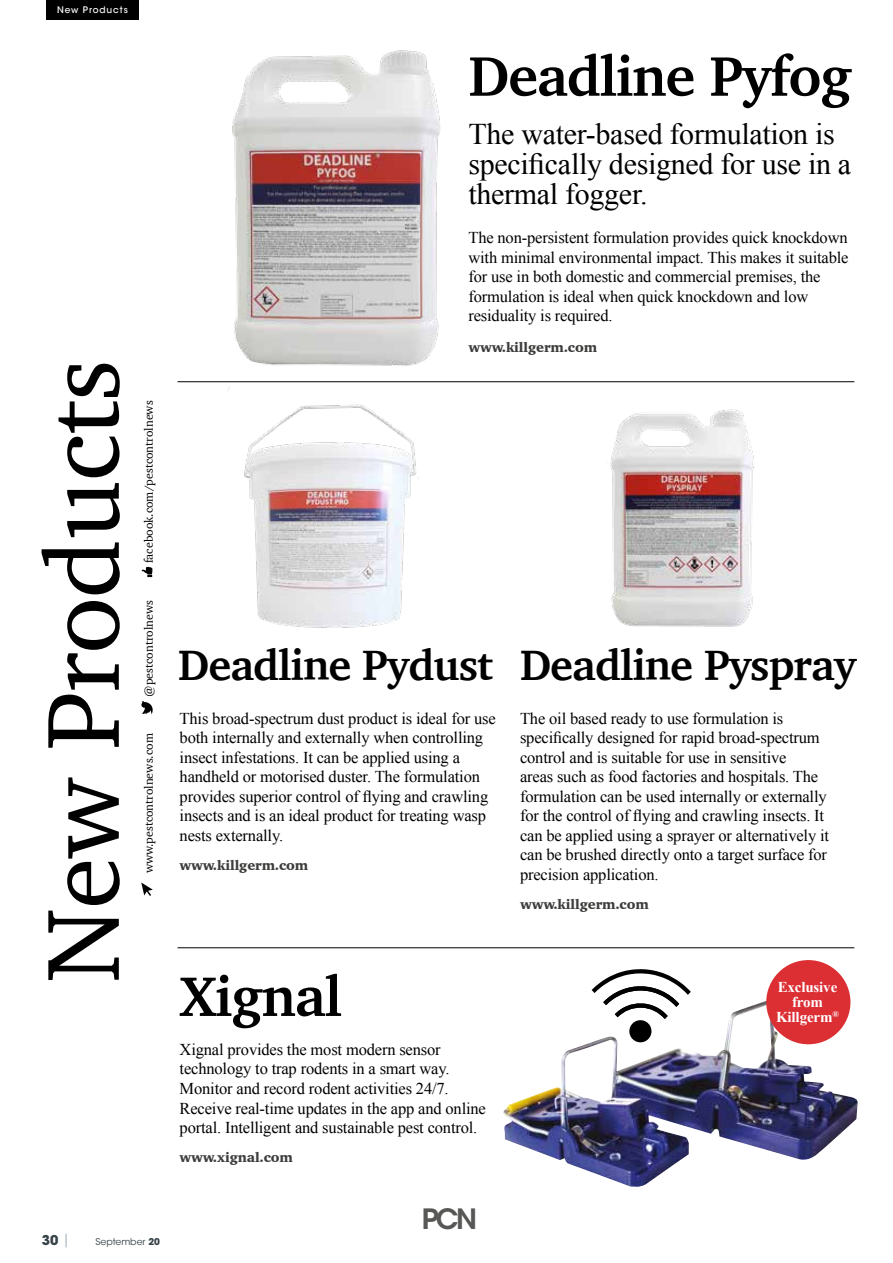
<style>
.page{position:relative;width:893px;height:1263px;background:#fff}
.page>*{position:absolute;margin:0;border:0;box-sizing:border-box;transform-origin:0 0}
.t1{font:105px "Charter";letter-spacing:-.01em;color:#000}
.t2{font:700 57px "Charter";letter-spacing:-.02em;color:#000}
.t3{font:700 43.5px "Charter";letter-spacing:-.02em;color:#000}
.t4{font:30px/30px "Times New Roman";letter-spacing:-.01em;color:#000}
.t5{font:600 27.75px "ITC Avant Garde Std";color:#575756}
.t6{font:16.5px/19.5px "Times New Roman";letter-spacing:-.01em;color:#000}
.t7{font:700 15px/15px "Times New Roman";letter-spacing:-.01em;color:#fff;text-align:center}
.t8{font:900 13.5px "Charter";letter-spacing:-.01em;color:#3c3c3b}
.t9{font:700 13.5px "ITC Avant Garde Pro";color:#364248}
.t10{font:12px "Charter";color:#000}
.t11{font:9.3px "ITC Avant Garde Std";color:#364248}
.t12{font:500 9px "ITC Avant Garde Std";letter-spacing:.1em;color:#fff}
.s1{font-family:"ITC Avant Garde Std";font-weight:400;color:#a5b3bb}
.s2{font-family:"ITC Avant Garde Pro";font-weight:700}
</style>
<div class="page">
<div style="left:46px;top:0;width:93px;height:20px;background:#000"></div>
<svg style="left:141px;top:882px;width:12px;height:14px"></svg>
<svg style="left:141px;top:701px;width:12px;height:13px"></svg>
<svg style="left:142px;top:567px;width:10px;height:10px"></svg>
<hr style="left:177px;top:381px;width:677px;height:1px;background:#000">
<hr style="left:177px;top:947px;width:677px;height:1px;background:#000">
<img style="left:503px;top:1000px;width:355px;height:187px">
<img style="left:213px;top:50px;width:256px;height:338px">
<img style="left:228px;top:388px;width:189px;height:240px">
<img style="left:610px;top:409px;width:144px;height:218px">
<div style="left:766px;top:960px;width:84px;height:84px;background:#dc2f34;border-radius:50%"></div>
<svg style="left:592px;top:969px;width:99px;height:73px"></svg>
<p class="t12" style="left:57px;top:4px;width:72px">New Products</p>
<h1 class="t1" style="left:-8px;top:983px;width:625px;rotate:-90deg">New Products</h1>
<p class="t10" style="left:138px;top:563px;width:164px;rotate:-90deg">facebook.com/pestcontrolnews</p>
<p class="t10" style="left:138px;top:697px;width:98px;rotate:-90deg">@pestcontrolnews</p>
<p class="t10" style="left:138px;top:873px;width:142px;rotate:-90deg">www.pestcontrolnews.com</p>
<p class="t9" style="left:42px;top:1231px;width:30px">30 <span class="s1">|</span></p>
<p class="t11" style="left:95px;top:1236px;width:66px">September <span class="s2">20</span></p>
<h2 class="t2" style="left:468px;top:27px;width:385px">Deadline Pyfog</h2>
<h3 class="t4" style="left:468px;top:119px;width:384px">The water-based formulation is specifically designed for use in a thermal fogger.</h3>
<p class="t6" style="left:468px;top:228px;width:382px">The non-persistent formulation provides quick knockdown with minimal environmental impact. This makes it suitable for use in both domestic and commercial premises, the formulation is ideal when quick knockdown and low residuality is required.</p>
<p class="t8" style="left:468px;top:339px;width:130px">www.killgerm.com</p>
<h3 class="t3" style="left:178px;top:627px;width:316px">Deadline Pydust</h3>
<p class="t6" style="left:180px;top:708px;width:318px">This broad-spectrum dust product is ideal for use both internally and externally when controlling insect infestations. It can be applied using a handheld or motorised duster. The formulation provides superior control of flying and crawling insects and is an ideal product for treating wasp nests externally.</p>
<p class="t8" style="left:180px;top:856px;width:130px">www.killgerm.com</p>
<h3 class="t3" style="left:520px;top:627px;width:338px">Deadline Pyspray</h3>
<p class="t6" style="left:520px;top:708px;width:311px">The oil based ready to use formulation is specifically designed for rapid broad-spectrum control and is suitable for use in sensitive<br>areas such as food factories and hospitals. The formulation can be used internally or externally for the control of flying and crawling insects. It can be applied using a sprayer or alternatively it can be brushed directly onto a target surface for precision application.</p>
<p class="t8" style="left:520px;top:895px;width:130px">www.killgerm.com</p>
<h2 class="t2" style="left:180px;top:947px;width:164px">Xignal</h2>
<p class="t6" style="left:180px;top:1039px;width:308px">Xignal provides the most modern sensor technology to trap rodents in a smart way.<br>Monitor and record rodent activities 24/7.<br>Receive real-time updates in the app and online portal. Intelligent and sustainable pest control.</p>
<p class="t8" style="left:180px;top:1149px;width:115px">www.xignal.com</p>
<h3 class="t5" style="left:422px;top:1201px;width:57px">PCN</h3>
<p class="t7" style="left:776px;top:979px;width:64px">Exclusive from<br>Killgerm<sup>®</sup></p>
</div>
